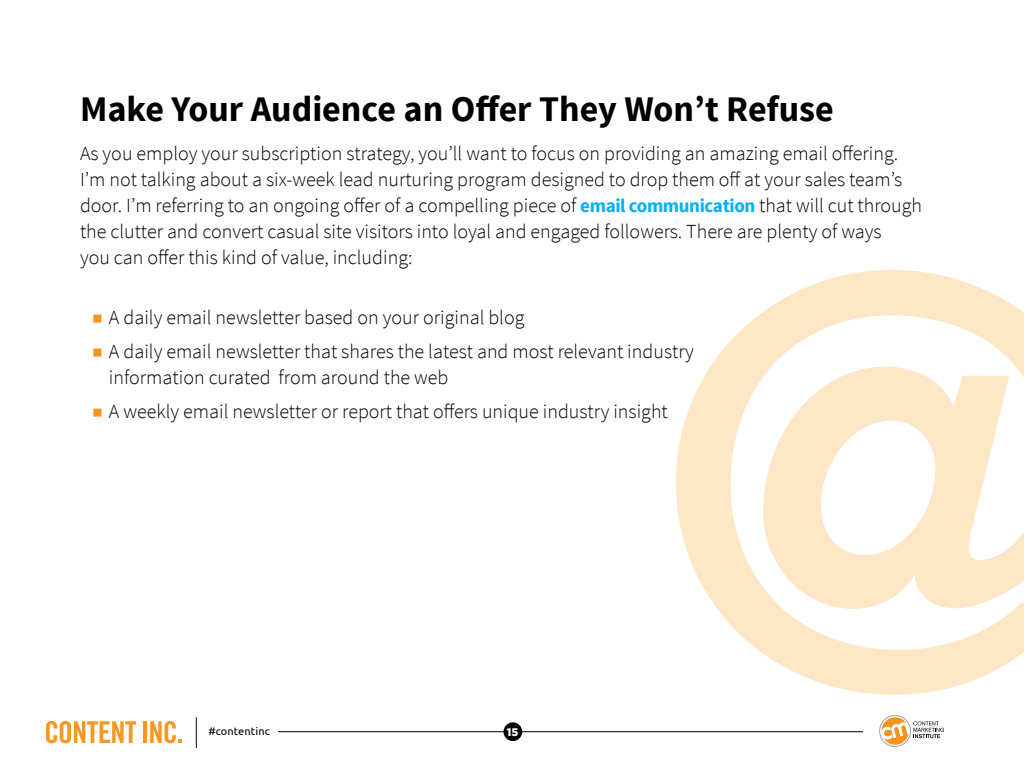
<style>
.page{position:relative;width:1024px;height:768px;background:#fff}
.page>*{position:absolute;margin:0;border:0;box-sizing:border-box;transform-origin:0 0}
.t1{font:700 36px "Source Sans Pro";color:#000}
.t2{font:300 20px/26px "Source Sans Pro";color:#000}
.t3{font:11px "Ubuntu";letter-spacing:.01em;color:#000}
.t4{font:900 11px "Gotham";color:#fff}
.s1{font-weight:700;font-size:19px;color:#00afff}
</style>
<div class="page">
<hr style="left:278px;top:731px;width:585px;height:1px;background:#000">
<div style="left:503px;top:722px;width:19px;height:19px;background:#000;border-radius:50%"></div>
<hr style="left:196px;top:717px;width:1px;height:31px;background:#000">
<svg style="left:879px;top:715px;width:65px;height:32px"></svg>
<svg style="left:46px;top:721px;width:90px;height:22px"></svg>
<hr style="left:143px;top:721px;width:4px;height:22px;background:#f89721">
<svg style="left:150px;top:721px;width:32px;height:22px"></svg>
<svg style="left:676px;top:270px;width:348px;height:425px;fill:#fde7c6"></svg>
<h1 class="t1" style="left:80px;top:86px;width:755px">Make Your Audience an Offer They Won’t Refuse</h1>
<p class="t2" style="left:80px;top:140px;width:844px">As you employ your subscription strategy, you’ll want to focus on providing an amazing email offering.<br>I’m not talking about a six-week lead nurturing program designed to drop them off at your sales team’s door. I’m referring to an ongoing offer of a compelling piece of <span class="s1">email communication</span> that will cut through the clutter and convert casual site visitors into loyal and engaged followers. There are plenty of ways<br>you can offer this kind of value, including:</p>
<p class="t2" style="left:109px;top:300px;width:586px;line-height:34px">A daily email newsletter based on your original blog<br>A daily email newsletter that shares the latest and most relevant industry</p>
<p class="t2" style="left:109px;top:360px;width:560px;line-height:34px">information curated from around the web<br>A weekly email newsletter or report that offers unique industry insight</p>
<p class="t3" style="left:208px;top:724px;width:63px">#contentinc</p>
<p class="t4" style="left:507px;top:724px;width:13px">15</p>
</div>
